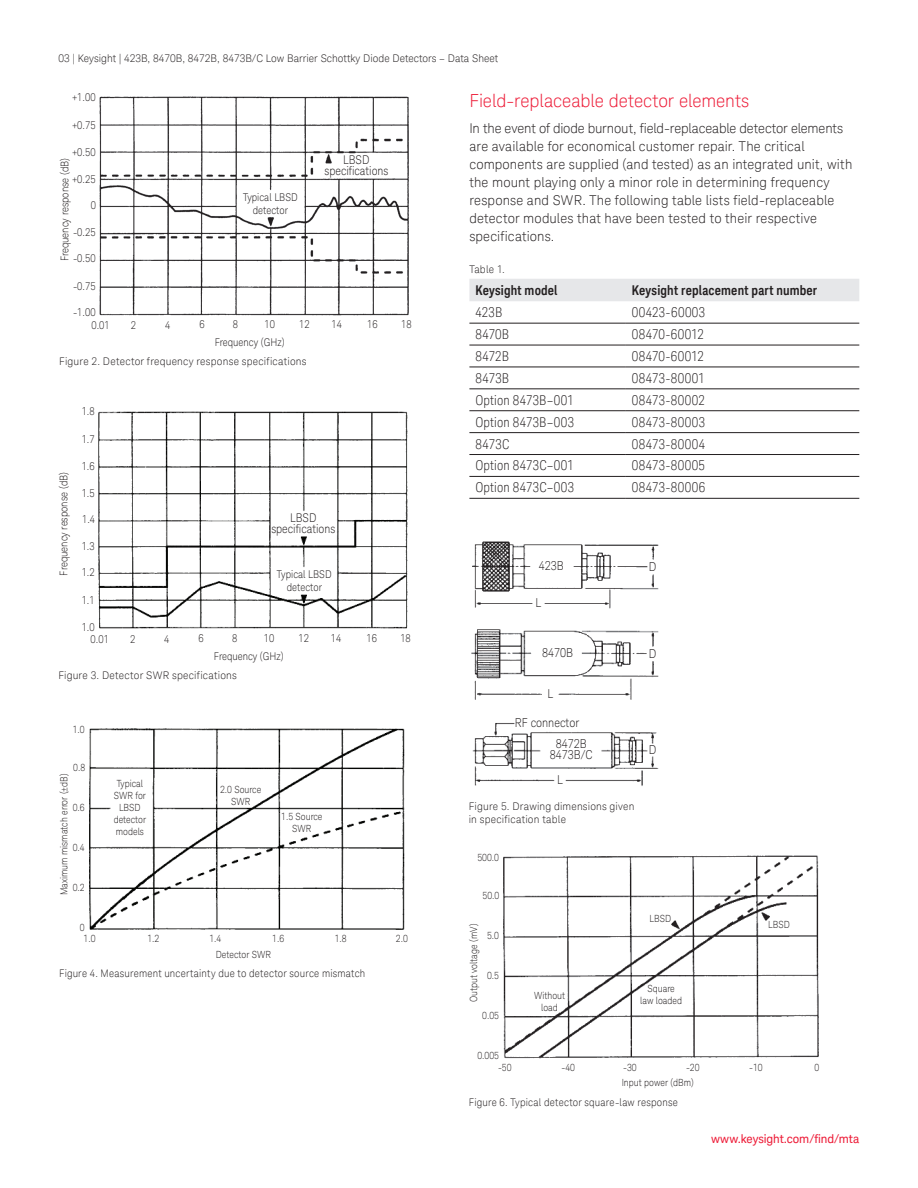
<style>
.page{position:relative;width:918px;height:1188px;background:#fff}
.page>*{position:absolute;margin:0;border:0;box-sizing:border-box;transform-origin:0 0}
.t1{font:300 18px "Keysight Sans";letter-spacing:-.005em;color:#ed1a36}
.t2{font:300 13.5px/18px "Keysight Sans";letter-spacing:.01em;color:#231f20}
.t3{font:300 condensed 13.5px "Keysight Sans";letter-spacing:.02em;color:#231f20}
.t4{font:700 13.5px "Keysight Sans Condensed";letter-spacing:.01em;color:#231f20}
.t5{font:300 12.45px/11.1px "Keysight Sans";color:#231f20;text-align:center;scale:.9 1}
.t6{font:300 12.15px/10.8px "Keysight Sans";color:#231f20;text-align:center;scale:.9 1}
.t7{font:12px "Keysight Sans";letter-spacing:-.01em;color:#ed1a36}
.t8{font:300 10.8px/12.9px "Keysight Sans";color:#231f20;text-align:center;scale:.9 1}
.t9{font:300 10.5px/13.5px "Keysight Sans";letter-spacing:.015em;color:#231f20}
.t10{font:300 10.5px "Keysight Sans";letter-spacing:.015em;color:#231f20;scale:.95 1}
.t11{font:300 9.9px/12px "Keysight Sans";color:#231f20;text-align:center;scale:.9 1}
</style>
<div class="page">
<div style="left:469px;top:279px;width:390px;height:22px;background:#e6e7e9"></div>
<hr style="left:469px;top:323px;width:157px;height:1px;background:#231f20">
<hr style="left:626px;top:323px;width:233px;height:1px;background:#231f20">
<hr style="left:469px;top:345px;width:157px;height:1px;background:#231f20">
<hr style="left:626px;top:345px;width:233px;height:1px;background:#231f20">
<hr style="left:469px;top:367px;width:157px;height:1px;background:#231f20">
<hr style="left:626px;top:367px;width:233px;height:1px;background:#231f20">
<hr style="left:469px;top:388px;width:157px;height:1px;background:#231f20">
<hr style="left:626px;top:388px;width:233px;height:1px;background:#231f20">
<hr style="left:469px;top:410px;width:157px;height:1px;background:#231f20">
<hr style="left:626px;top:410px;width:233px;height:1px;background:#231f20">
<hr style="left:469px;top:432px;width:157px;height:1px;background:#231f20">
<hr style="left:626px;top:432px;width:233px;height:1px;background:#231f20">
<hr style="left:469px;top:454px;width:157px;height:1px;background:#231f20">
<hr style="left:626px;top:454px;width:233px;height:1px;background:#231f20">
<hr style="left:469px;top:476px;width:157px;height:1px;background:#231f20">
<hr style="left:626px;top:476px;width:233px;height:1px;background:#231f20">
<hr style="left:469px;top:498px;width:157px;height:1px;background:#231f20">
<hr style="left:626px;top:498px;width:233px;height:1px;background:#231f20">
<img style="left:471px;top:541px;width:188px;height:245px">
<img style="left:99px;top:96px;width:310px;height:220px">
<img style="left:98px;top:411px;width:310px;height:218px">
<img style="left:89px;top:728px;width:316px;height:202px">
<img style="left:503px;top:855px;width:316px;height:204px">
<p class="t9" style="left:59px;top:51px;width:441px">03 | Keysight | 423B, 8470B, 8472B, 8473B/C Low Barrier Schottky Diode Detectors – Data Sheet</p>
<p class="t8" style="left:72px;top:91px;width:28px">+1.00</p>
<p class="t8" style="left:72px;top:118px;width:28px">+0.75</p>
<p class="t8" style="left:72px;top:145px;width:28px">+0.50</p>
<p class="t8" style="left:58px;top:261px;width:117px;rotate:-90deg">Frequency response (dB)</p>
<p class="t8" style="left:72px;top:173px;width:28px">+0.25</p>
<p class="t8" style="left:91px;top:199px;width:7px">0</p>
<p class="t8" style="left:73px;top:226px;width:27px">-0.25</p>
<p class="t8" style="left:73px;top:252px;width:27px">-0.50</p>
<p class="t8" style="left:73px;top:280px;width:27px">-0.75</p>
<p class="t8" style="left:91px;top:306px;width:22px;line-height:12.5px;text-align:left;text-indent:-18px">-1.00<br>0.01</p>
<p class="t8" style="left:243px;top:191px;width:62px">Typical LBSD detector</p>
<p class="t6" style="left:324px;top:154px;width:73px">LBSD specifications</p>
<p class="t8" style="left:131px;top:319px;width:7px">2</p>
<p class="t8" style="left:165px;top:319px;width:7px">4</p>
<p class="t8" style="left:199px;top:318px;width:7px">6</p>
<p class="t8" style="left:233px;top:318px;width:7px">8</p>
<p class="t8" style="left:265px;top:318px;width:13px">10</p>
<p class="t8" style="left:299px;top:318px;width:13px">12</p>
<p class="t8" style="left:332px;top:318px;width:13px">14</p>
<p class="t8" style="left:367px;top:318px;width:13px">16</p>
<p class="t8" style="left:401px;top:318px;width:13px">18</p>
<p class="t8" style="left:215px;top:335px;width:79px">Frequency (GHz)</p>
<p class="t9" style="left:59px;top:355px;width:249px">Figure 2. Detector frequency response specifications</p>
<p class="t8" style="left:82px;top:405px;width:16px">1.8</p>
<p class="t8" style="left:82px;top:433px;width:16px">1.7</p>
<p class="t8" style="left:57px;top:576px;width:117px;rotate:-90deg">Frequency response (dB)</p>
<p class="t8" style="left:82px;top:460px;width:16px">1.6</p>
<p class="t8" style="left:82px;top:487px;width:16px">1.5</p>
<p class="t8" style="left:82px;top:513px;width:16px">1.4</p>
<p class="t6" style="left:271px;top:513px;width:73px">LBSD specifications</p>
<p class="t8" style="left:82px;top:540px;width:16px">1.3</p>
<p class="t8" style="left:82px;top:566px;width:16px">1.2</p>
<p class="t8" style="left:82px;top:594px;width:16px">1.1</p>
<p class="t8" style="left:91px;top:621px;width:22px;line-height:12.5px;text-align:left;text-indent:-9px">1.0<br>0.01</p>
<p class="t8" style="left:277px;top:568px;width:62px">Typical LBSD detector</p>
<p class="t8" style="left:130px;top:633px;width:7px">2</p>
<p class="t8" style="left:164px;top:633px;width:7px">4</p>
<p class="t8" style="left:199px;top:632px;width:7px">6</p>
<p class="t8" style="left:232px;top:632px;width:7px">8</p>
<p class="t8" style="left:264px;top:632px;width:13px">10</p>
<p class="t8" style="left:298px;top:632px;width:13px">12</p>
<p class="t8" style="left:331px;top:632px;width:13px">14</p>
<p class="t8" style="left:366px;top:632px;width:13px">16</p>
<p class="t8" style="left:400px;top:632px;width:13px">18</p>
<p class="t8" style="left:214px;top:649px;width:79px">Frequency (GHz)</p>
<p class="t9" style="left:58px;top:669px;width:180px">Figure 3. Detector SWR specifications</p>
<p class="t11" style="left:73px;top:723px;width:15px">1.0</p>
<p class="t11" style="left:73px;top:761px;width:15px">0.8</p>
<p class="t11" style="left:58px;top:895px;width:137px;rotate:-90deg">Maximum mismatch error (±dB)</p>
<p class="t11" style="left:73px;top:801px;width:15px">0.6</p>
<p class="t11" style="left:73px;top:841px;width:15px">0.4</p>
<p class="t11" style="left:73px;top:881px;width:15px">0.2</p>
<p class="t11" style="left:114px;top:778px;width:38px">Typical<br>SWR for<br>LBSD detector models</p>
<p class="t11" style="left:220px;top:783px;width:47px">2.0 Source<br>SWR</p>
<p class="t11" style="left:281px;top:810px;width:47px">1.5 Source<br>SWR</p>
<p class="t11" style="left:84px;top:922px;width:15px;line-height:11.6px;text-align:left;text-indent:-4px">0<br>1.0</p>
<p class="t11" style="left:147px;top:933px;width:15px">1.2</p>
<p class="t11" style="left:209px;top:933px;width:15px">1.4</p>
<p class="t11" style="left:272px;top:933px;width:15px">1.6</p>
<p class="t11" style="left:335px;top:933px;width:15px">1.8</p>
<p class="t11" style="left:396px;top:933px;width:15px">2.0</p>
<p class="t11" style="left:216px;top:948px;width:63px">Detector SWR</p>
<p class="t10" style="left:59px;top:968px;width:324px">Figure 4. Measurement uncertainty due to detector source mismatch</p>
<h1 class="t1" style="left:469px;top:90px;width:281px">Field-replaceable detector elements</h1>
<p class="t2" style="left:469px;top:120px;width:384px">In the event of diode burnout, field-replaceable detector elements are available for economical customer repair. The critical components are supplied (and tested) as an integrated unit, with the mount playing only a minor role in determining frequency response and SWR. The following table lists field-replaceable detector modules that have been tested to their respective specifications.</p>
<p class="t9" style="left:469px;top:262px;width:37px">Table 1.</p>
<p class="t4" style="left:475px;top:282px;width:84px">Keysight model</p>
<p class="t4" style="left:632px;top:282px;width:187px">Keysight replacement part number</p>
<p class="t3" style="left:475px;top:304px;width:28px">423B</p>
<p class="t3" style="left:632px;top:304px;width:75px">00423-60003</p>
<p class="t3" style="left:475px;top:326px;width:35px">8470B</p>
<p class="t3" style="left:632px;top:326px;width:74px">08470-60012</p>
<p class="t3" style="left:475px;top:348px;width:35px">8472B</p>
<p class="t3" style="left:632px;top:348px;width:74px">08470-60012</p>
<p class="t3" style="left:475px;top:370px;width:35px">8473B</p>
<p class="t3" style="left:632px;top:370px;width:75px">08473-80001</p>
<p class="t3" style="left:475px;top:392px;width:100px">Option 8473B–001</p>
<p class="t3" style="left:632px;top:392px;width:75px">08473-80002</p>
<p class="t3" style="left:475px;top:414px;width:100px">Option 8473B–003</p>
<p class="t3" style="left:632px;top:414px;width:75px">08473-80003</p>
<p class="t3" style="left:475px;top:436px;width:35px">8473C</p>
<p class="t3" style="left:632px;top:436px;width:75px">08473-80004</p>
<p class="t3" style="left:475px;top:458px;width:100px">Option 8473C–001</p>
<p class="t3" style="left:632px;top:458px;width:75px">08473-80005</p>
<p class="t3" style="left:475px;top:480px;width:100px">Option 8473C–003</p>
<p class="t3" style="left:632px;top:480px;width:75px">08473-80006</p>
<p class="t5" style="left:539px;top:560px;width:29px">423B</p>
<p class="t5" style="left:536px;top:597px;width:8px">L</p>
<p class="t5" style="left:649px;top:561px;width:10px">D</p>
<p class="t5" style="left:542px;top:647px;width:36px">8470B</p>
<p class="t5" style="left:548px;top:688px;width:8px">L</p>
<p class="t5" style="left:515px;top:717px;width:73px">RF connector</p>
<p class="t5" style="left:550px;top:738px;width:49px">8472B<br>8473B/C</p>
<p class="t5" style="left:557px;top:774px;width:8px">L</p>
<p class="t9" style="left:469px;top:799px;width:167px">Figure 5. Drawing dimensions given in specification table</p>
<p class="t11" style="left:477px;top:851px;width:26px">500.0</p>
<p class="t11" style="left:483px;top:890px;width:20px">50.0</p>
<p class="t5" style="left:649px;top:648px;width:10px">D</p>
<p class="t5" style="left:649px;top:744px;width:10px">D</p>
<p class="t11" style="left:468px;top:1002px;width:89px;rotate:-90deg">Output voltage (mV)</p>
<p class="t11" style="left:487px;top:930px;width:15px">5.0</p>
<p class="t11" style="left:487px;top:969px;width:15px">0.5</p>
<p class="t11" style="left:482px;top:1009px;width:20px">0.05</p>
<p class="t11" style="left:650px;top:913px;width:26px">LBSD</p>
<p class="t11" style="left:534px;top:989px;width:36px">Without load</p>
<p class="t11" style="left:640px;top:983px;width:48px">Square law loaded</p>
<p class="t11" style="left:768px;top:918px;width:26px">LBSD</p>
<p class="t11" style="left:498px;top:1050px;width:17px;line-height:11.6px;text-align:left;text-indent:-21px">0.005 -50</p>
<p class="t11" style="left:561px;top:1061px;width:17px">-40</p>
<p class="t11" style="left:623px;top:1061px;width:17px">-30</p>
<p class="t11" style="left:686px;top:1061px;width:17px">-20</p>
<p class="t11" style="left:749px;top:1061px;width:17px">-10</p>
<p class="t11" style="left:814px;top:1061px;width:7px">0</p>
<p class="t11" style="left:622px;top:1077px;width:82px">Input power (dBm)</p>
<p class="t10" style="left:469px;top:1096px;width:222px">Figure 6. Typical detector square-law response</p>
<p class="t7" style="left:711px;top:1131px;width:150px">www.keysight.com/find/mta</p>
</div>
